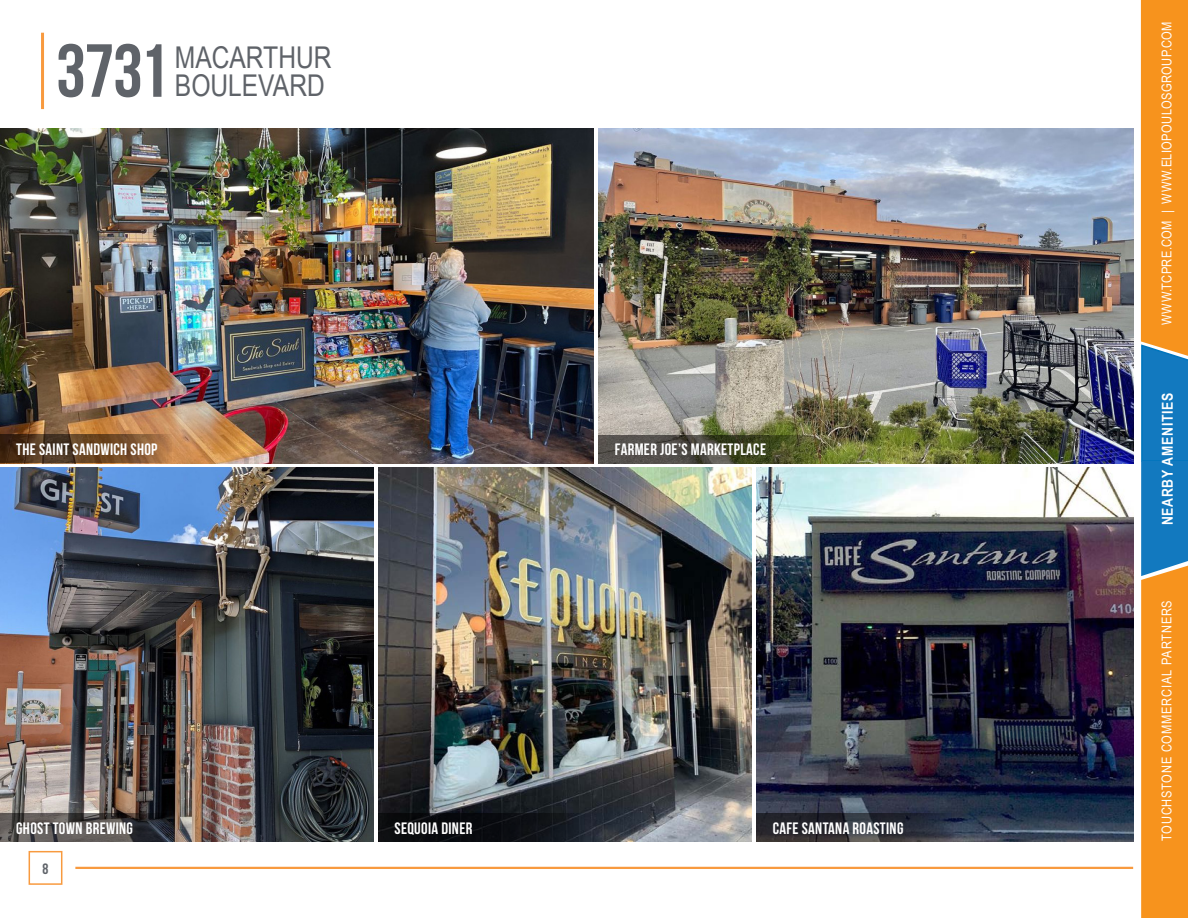
<style>
.page{position:relative;width:1188px;height:918px;background:#fff}
.page>*{position:absolute;margin:0;border:0;box-sizing:border-box;transform-origin:0 0}
.t1{font:700 75px "Bebas Neue";color:#5f6369}
.t2{font:30px/28.5px "Arial Narrow";color:#5f6369}
.Body{font:700 16.5px "Bebas Neue";letter-spacing:.02em;color:#fff}
.Body-2{font:700 15px "Arial Narrow";letter-spacing:.05em;color:#fff}
.t3{font:700 15px "Bebas Neue";color:#5f6369}
.t4{font:13.5px "Arial Narrow";letter-spacing:.03em;color:#fff}
.t5{font:13.5px "Arial Narrow";letter-spacing:.05em;color:#fff}
</style>
<div class="page">
<img style="left:0;top:129px;width:593px;height:334px">
<img style="left:0;top:468px;width:373px;height:374px">
<img style="left:378px;top:468px;width:373px;height:374px">
<img style="left:757px;top:468px;width:376px;height:374px">
<img style="left:599px;top:129px;width:534px;height:334px">
<div style="left:29px;top:851px;width:33px;height:34px;border:2px solid #f89a3f"></div>
<hr style="left:75px;top:867px;width:1058px;height:2px;background:#f89a3f">
<svg style="left:1140px;top:0;width:48px;height:918px;background:#c29049"></svg>
<hr style="left:41px;top:33px;width:3px;height:76px;background:#f89a3f">
<svg style="left:0;top:814px;width:172px;height:28px;background:#4b4848"></svg>
<svg style="left:378px;top:814px;width:207px;height:28px;background:#0d0f14"></svg>
<svg style="left:757px;top:814px;width:197px;height:28px;background:#2d2f37"></svg>
<svg style="left:599px;top:435px;width:224px;height:28px;background:#4d4e39"></svg>
<svg style="left:0;top:435px;width:172px;height:28px;background:#684527"></svg>
<h1 class="t1" style="left:56px;top:30px;width:114px">3731</h1>
<h2 class="t2" style="left:175px;top:42px;width:158px">MACARTHUR<br>BOULEVARD</h2>
<p class="Body" style="left:16px;top:440px;width:143px">THE SAINT SANDWICH SHOP</p>
<p class="Body" style="left:615px;top:440px;width:153px">FARMER JOE’S MARKETPLACE</p>
<p class="Body" style="left:16px;top:819px;width:118px">GHOST TOWN BREWING</p>
<p class="Body" style="left:395px;top:819px;width:79px">SEQUOIA DINER</p>
<p class="Body" style="left:773px;top:819px;width:132px">CAFE SANTANA ROASTING</p>
<p class="t3" style="left:43px;top:860px;width:7px">8</p>
<p class="t4" style="left:1157px;top:325px;width:305px;rotate:-90deg">WWW.TCPRE.COM | WWW.ELIOPOULOSGROUP.COM</p>
<p class="Body-2" style="left:1156px;top:525px;width:134px;rotate:-90deg">NEARBY AMENITIES</p>
<p class="t5" style="left:1157px;top:841px;width:242px;rotate:-90deg">TOUCHSTONE COMMERCIAL PARTNERS</p>
</div>
